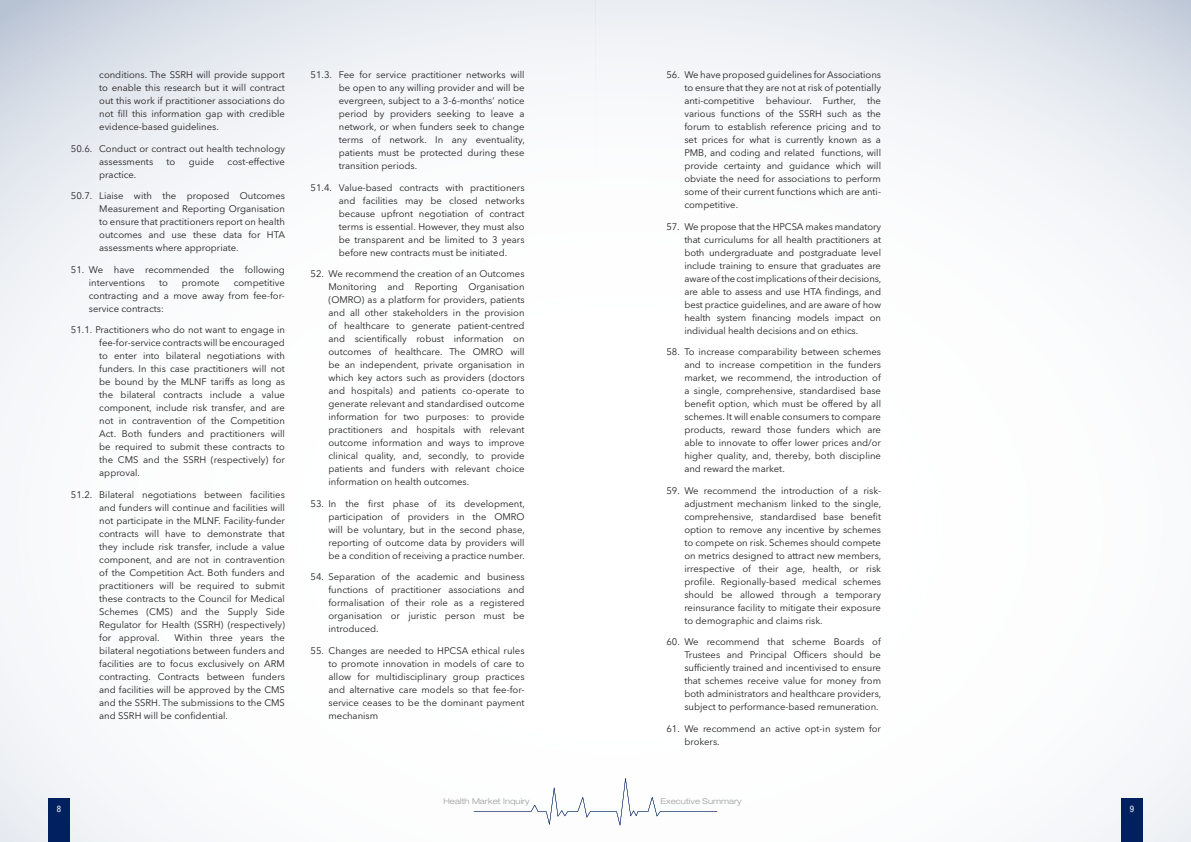
<style>
.page{position:relative;width:1191px;height:842px;background:#fff}
.page>*{position:absolute;margin:0;border:0;box-sizing:border-box;transform-origin:0 0}
.Copy{font:9.5px/13px "Avenir Next LT Pro";color:#231f20;text-align:justify}
.t1{font:condensed 9px "Helvetica Neue LT Std";color:#fff}
.t2{font:300 expanded 8px "Helvetica Neue LT Std";letter-spacing:.01em;color:#9b9b9b}
</style>
<div class="page">
<img style="left:0;top:0;width:1191px;height:842px">
<div style="left:1121px;top:798px;width:21px;height:44px;background:#00205f"></div>
<div style="left:48px;top:798px;width:22px;height:44px;background:#00205f"></div>
<svg style="left:474px;top:778px;width:243px;height:47px"></svg>
<p class="Copy" style="left:99px;top:68px;width:187px">conditions. The SSRH will provide support to enable this research but it will contract out this work if practitioner associations do not fill this information gap with credible evidence-based guidelines.</p>
<p class="Copy" style="left:99px;top:142px;width:187px;text-indent:-28px">50.6. Conduct or contract out health technology assessments</p>
<p class="Copy" style="left:167px;top:155px;width:10px">to</p>
<p class="Copy" style="left:189px;top:155px;width:27px">guide</p>
<p class="Copy" style="left:228px;top:155px;width:59px">cost-effective</p>
<p class="Copy" style="left:99px;top:168px;width:39px">practice.</p>
<p class="Copy" style="left:99px;top:189px;width:187px;text-indent:-28px">50.7. Liaise with the proposed Outcomes Measurement and Reporting Organisation to ensure that practitioners report on health outcomes and use these data for HTA assessments where appropriate.</p>
<p class="Copy" style="left:89px;top:263px;width:198px;text-indent:-18px">51. We have recommended the following interventions</p>
<p class="Copy" style="left:89px;top:276px;width:198px;text-indent:145px">competitive contracting and a move away from fee-for&shy;service contracts:</p>
<p class="Copy" style="left:99px;top:323px;width:187px;text-indent:-28px">51.1. Practitioners who do not want to engage in fee-for-service contracts will be encouraged to enter into bilateral negotiations with funders. In this case practitioners will not be bound by the MLNF tariffs as long as the bilateral contracts include a value component, include risk transfer, and are not in contravention of the Competition Act. Both funders and practitioners will be required to submit these contracts to the CMS and the SSRH (respectively) for approval.</p>
<p class="Copy" style="left:99px;top:488px;width:187px;text-indent:-28px">51.2. Bilateral negotiations between facilities and funders will continue and facilities will not participate in the MLNF. Facility-funder contracts will have to demonstrate that they include risk transfer, include a value component, and are not in contravention of the Competition Act. Both funders and practitioners will be required to submit these contracts to the Council for Medical Schemes (CMS) and the Supply Side Regulator for Health (SSRH) (respectively) for approval.</p>
<p class="Copy" style="left:159px;top:276px;width:10px">to</p>
<p class="Copy" style="left:182px;top:276px;width:39px">promote</p>
<p class="Copy" style="left:99px;top:631px;width:187px;text-indent:75px">Within three years the bilateral negotiations between funders and facilities are to focus exclusively on ARM contracting. Contracts between funders and facilities will be approved by the CMS and the SSRH. The submissions to the CMS and SSRH will be confidential.</p>
<p class="t1" style="left:57px;top:803px;width:6px">8</p>
<p class="Copy" style="left:339px;top:68px;width:187px;text-indent:-28px">51.3. Fee for service practitioner networks will be open to any willing provider and will be evergreen, subject to a 3-6-months’ notice period by providers seeking to leave a network, or when funders seek to change terms of network. In any eventuality, patients must be protected during these transition periods.</p>
<p class="Copy" style="left:339px;top:181px;width:187px;text-indent:-28px">51.4. Value-based contracts with practitioners and facilities may be closed networks because upfront negotiation of contract terms is essential. However, they must also be transparent and be limited to 3 years before new contracts must be initiated.</p>
<p class="Copy" style="left:328px;top:267px;width:198px;text-indent:-18px">52. We recommend the creation of an Outcomes Monitoring and Reporting Organisation (OMRO) as a platform for providers, patients and all other stakeholders in the provision of healthcare to generate patient-centred and scientifically robust information on outcomes of healthcare. The OMRO will be an independent, private organisation in which key actors such as providers (doctors and hospitals) and patients co-operate to generate relevant and standardised outcome information for two purposes: to provide practitioners and hospitals with relevant outcome information and ways to improve clinical quality, and, secondly, to provide patients and funders with relevant choice information on health outcomes.</p>
<p class="Copy" style="left:328px;top:497px;width:198px;text-indent:-18px">53. In the first phase of its development, participation of providers in the OMRO will be voluntary, but in the second phase, reporting of outcome data by providers will be a condition of receiving a practice number.</p>
<p class="Copy" style="left:328px;top:570px;width:198px;text-indent:-18px">54. Separation of the academic and business functions of practitioner associations and formalisation of their role as a registered organisation or juristic person must be introduced.</p>
<p class="Copy" style="left:328px;top:644px;width:198px;text-indent:-18px">55. Changes are needed to HPCSA ethical rules to promote innovation in models of care to allow for multidisciplinary group practices and alternative care models so that fee-for&shy;service ceases to be the dominant payment mechanism</p>
<p class="Copy" style="left:684px;top:68px;width:198px;text-indent:-18px">56. We have proposed guidelines for Associations to ensure that they are not at risk of potentially anti-competitive behaviour. Further, the various functions of the SSRH such as the forum to establish reference pricing and to set prices for what is currently known as a PMB, and coding and related functions, will provide certainty and guidance which will obviate the need for associations to perform some of their current functions which are anti&shy;competitive.</p>
<p class="Copy" style="left:684px;top:220px;width:198px;text-indent:-18px">57. We propose that the HPCSA makes mandatory that curriculums for all health practitioners at both undergraduate and postgraduate level include training to ensure that graduates are aware of the cost implications of their decisions, are able to assess and use HTA findings, and best practice guidelines, and are aware of how health system financing models impact on individual health decisions and on ethics.</p>
<p class="Copy" style="left:684px;top:345px;width:198px;text-indent:-18px">58. To increase comparability between schemes and to increase competition in the funders market, we recommend, the introduction of a single, comprehensive, standardised base benefit option, which must be offered by all schemes. It will enable consumers to compare products, reward those funders which are able to innovate to offer lower prices and/or higher quality, and, thereby, both discipline and reward the market.</p>
<p class="Copy" style="left:684px;top:484px;width:198px;text-indent:-18px">59. We recommend the introduction of a risk&shy;adjustment mechanism linked to the single, comprehensive, standardised base benefit option to remove any incentive by schemes to compete on risk. Schemes should compete on metrics designed to attract new members, irrespective of their age, health, or risk profile. Regionally-based medical schemes should be allowed through a temporary reinsurance facility to mitigate their exposure to demographic and claims risk.</p>
<p class="Copy" style="left:684px;top:635px;width:198px;text-indent:-18px">60. We recommend that scheme Boards of Trustees and Principal Officers should be sufficiently trained and incentivised to ensure that schemes receive value for money from both administrators and healthcare providers, subject to performance-based remuneration.</p>
<p class="Copy" style="left:684px;top:722px;width:198px;text-indent:-18px">61. We recommend an active opt-in system for brokers.</p>
<p class="t2" style="left:443px;top:796px;width:88px">Health Market Inquiry</p>
<p class="t2" style="left:660px;top:796px;width:83px">Executive Summary</p>
<p class="t1" style="left:1129px;top:803px;width:6px">9</p>
</div>
